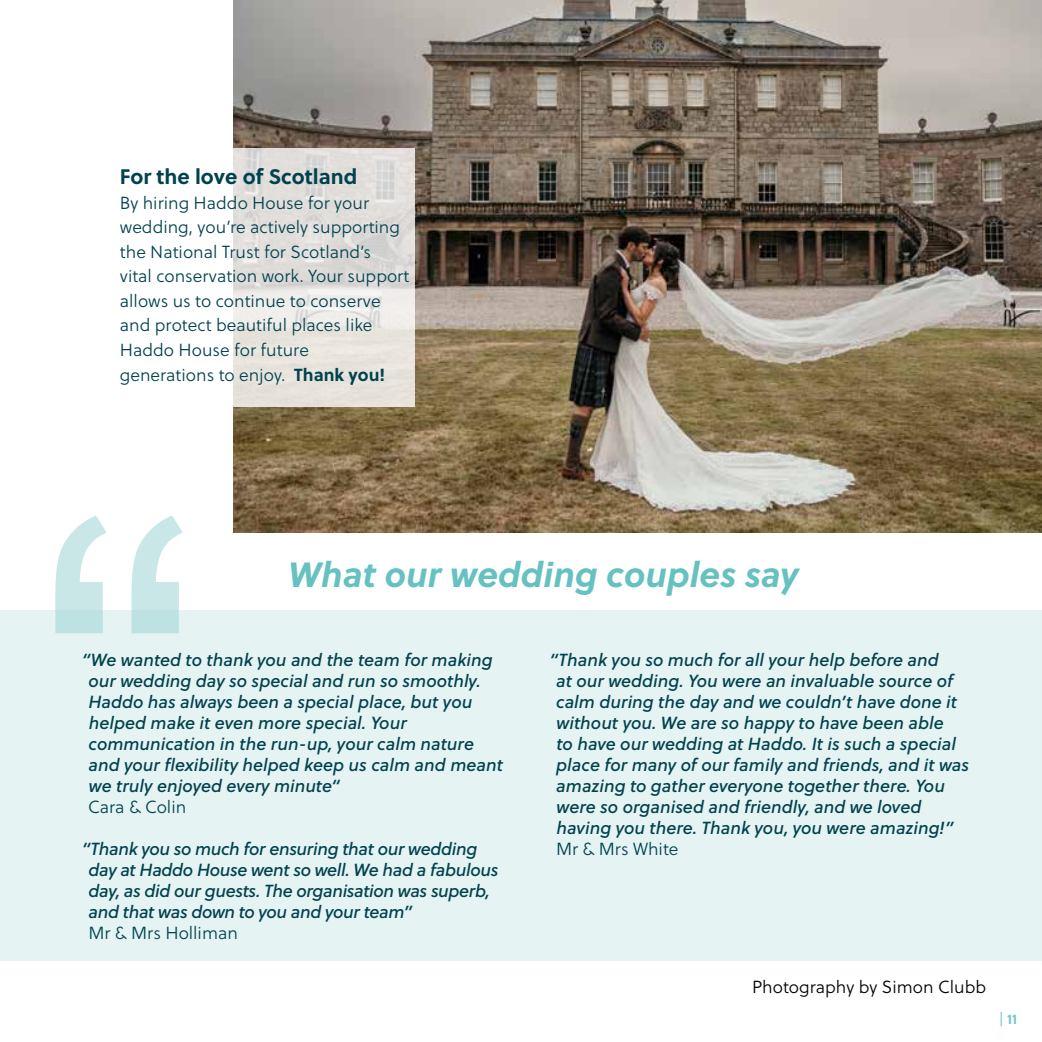
<style>
.page{position:relative;width:1042px;height:1042px;background:#fff}
.page>*{position:absolute;margin:0;border:0;box-sizing:border-box;transform-origin:0 0}
.t1{font:italic 700 35px "Soleil";color:#66c1c1}
.t2{font:700 21px "Soleil";color:#00424e}
.t3{font:italic 17.5px/21px "Soleil Bk";color:#00424e}
.t4{font:17.5px/24.5px "Soleil Lt";color:#00424e}
.t5{font:italic 17.5px/21px "Soleil Bk";letter-spacing:-.02em;color:#00424e}
.t6{font:17.5px "Soleil Lt";color:#000}
.t7{font:700 14px "Soleil";color:#78c7c6}
.s1{font-family:"Soleil";font-weight:700}
.s2{font-weight:400}
</style>
<div class="page">
<div style="left:0;top:610px;width:1042px;height:350px;background:#e5f3f3"></div>
<img style="left:234px;top:0;width:808px;height:533px">
<svg style="left:233px;top:149px;width:182px;height:258px;background:#e3e0dd"></svg>
<svg style="left:55px;top:515px;width:128px;height:118px"></svg>
<p class="t2" style="left:120px;top:161px;width:239px">For the love of Scotland</p>
<p class="t4" style="left:120px;top:190px;width:291px">By hiring Haddo House for your wedding, you’re actively supporting the National Trust for Scotland’s<br>vital conservation work. Your support allows us to continue to conserve and protect beautiful places like<br>Haddo House for future<br>generations to enjoy. <span class="s1">Thank you!</span></p>
<h1 class="t1" style="left:288px;top:548px;width:512px">What our wedding couples say</h1>
<p class="t3" style="left:88px;top:648px;width:416px;text-indent:-6px">“We wanted to thank you and the team for making our wedding day so special and run so smoothly.<br>Haddo has always been a special place, but you helped make it even more special. Your communication in the run-up, your calm nature and your flexibility helped keep us calm and meant we truly enjoyed every minute“</p>
<p class="t4" style="left:88px;top:794px;width:100px">Cara &amp; Colin</p>
<p class="t5" style="left:89px;top:837px;width:411px;text-indent:-6px">“Thank you so much for ensuring that our wedding day at Haddo House went so well. We had a fabulous day, as did our guests. The organisation was superb, and that was down to you and your team”</p>
<p class="t4" style="left:88px;top:920px;width:151px">Mr &amp; Mrs Holliman</p>
<p class="t3" style="left:556px;top:648px;width:415px;text-indent:-6px">“Thank you so much for all your help before and<br>at our wedding. You were an invaluable source of calm during the day and we couldn’t have done it without you. We are so happy to have been able<br>to have our wedding at Haddo. It is such a special place for many of our family and friends, and it was amazing to gather everyone together there. You were so organised and friendly, and we loved having you there. Thank you, you were amazing!”</p>
<p class="t4" style="left:556px;top:836px;width:124px">Mr &amp; Mrs White</p>
<p class="t6" style="left:752px;top:974px;width:235px">Photography by Simon Clubb</p>
<p class="t7" style="left:999px;top:1008px;width:20px"><span class="s2">|</span> 11</p>
</div>
